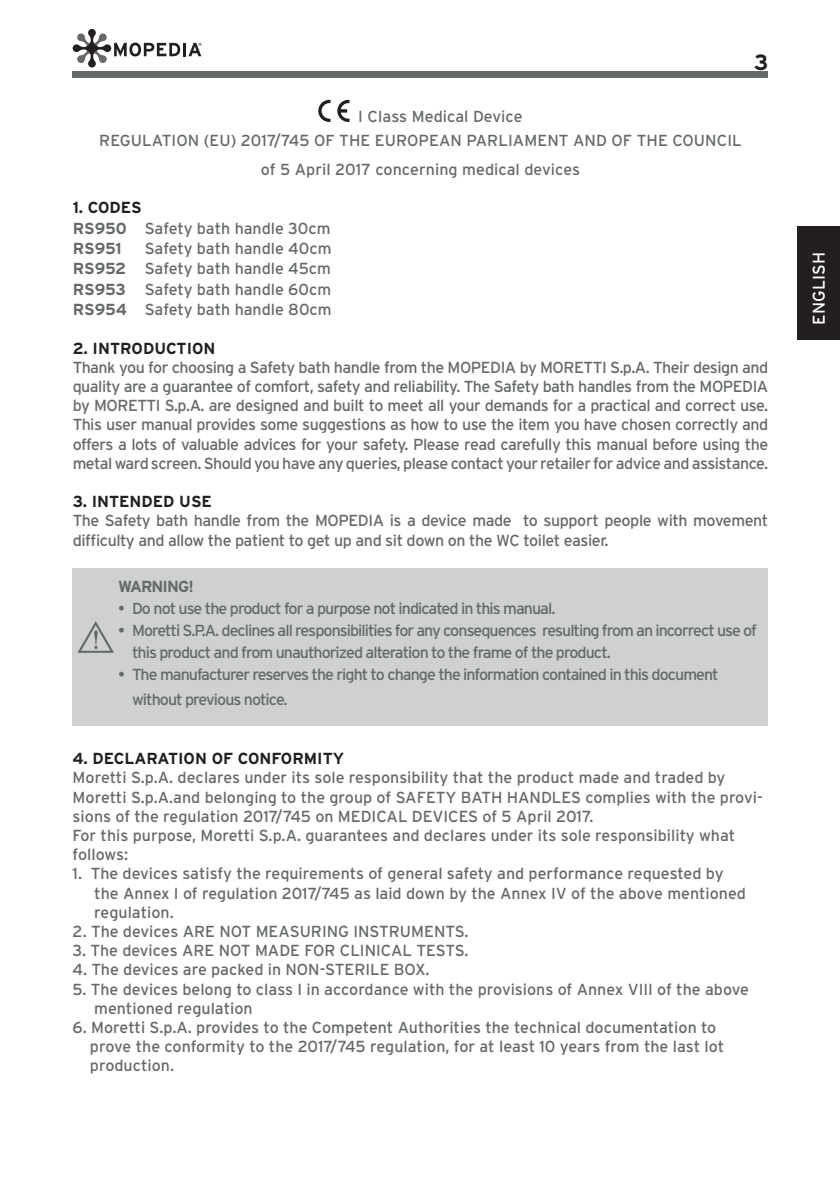
<style>
.page{position:relative;width:840px;height:1192px;background:#fff}
.page>*{position:absolute;margin:0;border:0;box-sizing:border-box;transform-origin:0 0}
.t1{font:700 22px "Interstate";color:#231f20}
.t2{font:17px "Interstate";letter-spacing:.005em;color:#fff}
.t3{font:16px/19.2px "Interstate";letter-spacing:-.01em;color:#65696a}
.t4{font:16px/22px "Interstate";letter-spacing:-.06em;color:#65696a}
.t5{font:700 16px "Interstate";color:#231f20}
.t6{font:700 16px "Interstate";letter-spacing:-.06em;color:#65696a}
.s1{font-weight:700;color:#231f20}
.s2{font-weight:700}
</style>
<div class="page">
<div style="left:73px;top:71px;width:695px;height:7px;background:#65696a"></div>
<svg style="left:73px;top:29px;width:128px;height:39px"></svg>
<div style="left:797px;top:226px;width:42px;height:114px;background:#231f20"></div>
<svg style="left:318px;top:100px;width:12px;height:22px"></svg>
<svg style="left:337px;top:100px;width:12px;height:22px"></svg>
<div style="left:73px;top:568px;width:695px;height:158px;background:#cfd1d0"></div>
<svg style="left:77px;top:621px;width:37px;height:32px"></svg>
<h1 class="t1" style="left:753px;top:50px;width:16px">3</h1>
<p class="t3" style="left:99px;top:104px;width:643px;line-height:24px;text-indent:259px">I Class Medical Device<br>REGULATION (EU) 2017/745 OF THE EUROPEAN PARLIAMENT AND OF THE COUNCIL</p>
<p class="t3" style="left:261px;top:159px;width:321px">of 5 April 2017 concerning medical devices</p>
<p class="t3" style="left:73px;top:197px;width:259px;line-height:20.4px"><span class="s1">1. CODES<br></span><span class="s2">RS950</span> Safety bath handle 30cm<br><span class="s2">RS951</span></p>
<p class="t3" style="left:73px;top:238px;width:260px;line-height:20.4px;text-align:justify;text-indent:72px">Safety bath handle 40cm <span class="s2">RS952</span> Safety bath handle 45cm <span class="s2">RS953</span> Safety bath handle 60cm <span class="s2">RS954</span> Safety bath handle 80cm</p>
<p class="t5" style="left:73px;top:339px;width:144px">2. INTRODUCTION</p>
<p class="t3" style="left:73px;top:357px;width:697px;text-align:justify">Thank you for choosing a Safety bath handle from the MOPEDIA by MORETTI S.p.A. Their design and quality are a guarantee of comfort, safety and reliability. The Safety bath handles from the MOPEDIA by MORETTI S.p.A. are designed and built to meet all your demands for a practical and correct use.<br>This user manual provides some suggestions as how to use the item you have chosen correctly and offers a lots of valuable advices for your safety. Please read carefully this manual before using the metal ward screen. Should you have any queries, please contact your retailer for advice and assistance.</p>
<p class="t5" style="left:73px;top:493px;width:141px">3. INTENDED USE</p>
<p class="t3" style="left:73px;top:511px;width:697px">The Safety bath handle from the MOPEDIA is a device made to support people with movement difficulty and allow the patient to get up and sit down on the WC toilet easier.</p>
<p class="t6" style="left:118px;top:578px;width:77px">WARNING!</p>
<p class="t4" style="left:118px;top:597px;width:438px">• Do not use the product for a purpose not indicated in this manual.</p>
<p class="t4" style="left:132px;top:619px;width:626px;text-indent:-14px">• Moretti S.P.A. declines all responsibilities for any consequences resulting from an incorrect use of this product and from unauthorized alteration to the frame of the product.</p>
<p class="t4" style="left:132px;top:662px;width:588px;line-height:24.4px;text-indent:-14px">• The manufacturer reserves the right to change the information contained in this document without previous notice.</p>
<p class="t5" style="left:73px;top:749px;width:273px">4. DECLARATION OF CONFORMITY</p>
<p class="t3" style="left:73px;top:768px;width:691px">Moretti S.p.A. declares under its sole responsibility that the product made and traded by Moretti S.p.A.and belonging to the group of SAFETY BATH HANDLES complies with the provi&shy;sions of the regulation 2017/745 on MEDICAL DEVICES of 5 April 2017.<br>For this purpose, Moretti S.p.A. guarantees and declares under its sole responsibility what follows:</p>
<p class="t3" style="left:94px;top:864px;width:653px;text-indent:-22px">1. The devices satisfy the requirements of general safety and performance requested by the Annex I of regulation 2017/745 as laid down by the Annex IV of the above mentioned regulation.</p>
<p class="t3" style="left:73px;top:921px;width:397px">2. The devices ARE NOT MEASURING INSTRUMENTS.</p>
<p class="t3" style="left:73px;top:941px;width:397px">3. The devices ARE NOT MADE FOR CLINICAL TESTS.</p>
<p class="t3" style="left:73px;top:960px;width:358px">4. The devices are packed in NON-STERILE BOX.</p>
<p class="t3" style="left:94px;top:979px;width:656px;text-indent:-22px">5. The devices belong to class I in accordance with the provisions of Annex VIII of the above mentioned regulation</p>
<p class="t3" style="left:90px;top:1017px;width:635px;text-indent:-17px">6. Moretti S.p.A. provides to the Competent Authorities the technical documentation to prove the conformity to the 2017/745 regulation, for at least 10 years from the last lot production.</p>
<p class="t2" style="left:809px;top:325px;width:74px;rotate:-90deg">ENGLISH</p>
</div>
